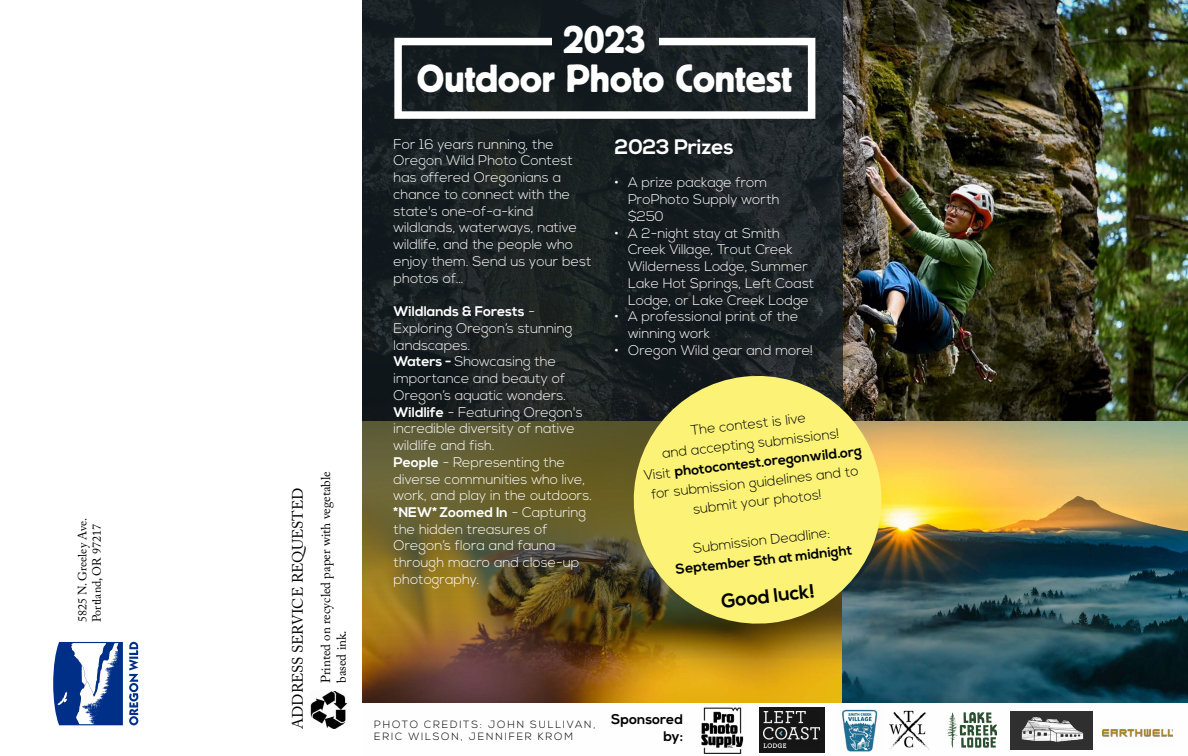
<style>
.page{position:relative;width:1188px;height:756px;background:#fff}
.page>*{position:absolute;margin:0;border:0;box-sizing:border-box;transform-origin:0 0}
.t1{font:39px/39px "Block Berthold";color:#fff;text-align:center}
.t2{font:700 21px "Nexa";color:#fff}
.t3{font:700 19.5px "Nexa";color:#000101}
.t4{font:15px "Adobe Caslon Pro";color:#000}
.t5{font:300 13.95px/16.8px "Nexa";color:#fff}
.t6{font:300 13.95px/19.5px "Nexa";color:#000101;text-align:center}
.t7{font:700 13.95px/16.8px "Nexa";color:#000101;text-align:right}
.t8{font:13.05px/15.6px "Adobe Caslon Pro";color:#000}
.t9{font:12px/14.4px "Adobe Caslon Pro";color:#000}
.t10{font:300 10.5px/12px "Nexa";letter-spacing:.175em;color:#000}
.s1{font-weight:700}
</style>
<div class="page">
<img style="left:362px;top:0;width:826px;height:703px">
<svg style="left:362px;top:0;width:481px;height:659px;background:#343324"></svg>
<img style="left:310px;top:692px;width:37px;height:37px">
<svg style="left:129px;top:642px;width:9px;height:83px"></svg>
<svg style="left:53px;top:642px;width:70px;height:83px"></svg>
<img style="left:890px;top:710px;width:40px;height:40px">
<svg style="left:627px;top:369px;width:261px;height:262px;background:#c6bf60"></svg>
<img style="left:701px;top:708px;width:43px;height:45px">
<img style="left:842px;top:709px;width:36px;height:43px">
<img style="left:1102px;top:729px;width:71px;height:8px">
<svg style="left:759px;top:707px;width:65px;height:46px"></svg>
<img style="left:764px;top:712px;width:55px;height:35px">
<svg style="left:947px;top:712px;width:50px;height:36px"></svg>
<div style="left:1011px;top:711px;width:82px;height:39px;background:#303030"></div>
<img style="left:1021px;top:717px;width:63px;height:25px">
<svg style="left:391px;top:34px;width:428px;height:89px;background:#3f4548"></svg>
<p class="t9" style="left:75px;top:622px;width:106px;rotate:-90deg">5825 N. Greeley Ave.<br>Portland, OR 97217</p>
<p class="t4" style="left:289px;top:729px;width:243px;rotate:-90deg">ADDRESS SERVICE REQUESTED</p>
<p class="t8" style="left:318px;top:683px;width:213px;rotate:-90deg">Printed on recycled paper with vegetable based ink.</p>
<h1 class="t1" style="left:417px;top:18px;width:377px">2023<br>Outdoor Photo Contest</h1>
<p class="t5" style="left:394px;top:136px;width:199px">For 16 years running, the<br>Oregon Wild Photo Contest has offered Oregonians a chance to connect with the state's one-of-a-kind wildlands, waterways, native wildlife, and the people who enjoy them. Send us your best photos of…</p>
<p class="t5" style="left:394px;top:304px;width:200px"><span class="s1">Wildlands &amp; Forests</span> -<br>Exploring Oregon’s stunning landscapes.<br><span class="s1">Waters -</span> Showcasing the importance and beauty of<br>Oregon’s aquatic wonders.<br><span class="s1">Wildlife</span> - Featuring Oregon's incredible diversity of native wildlife and fish.<br><span class="s1">People</span> - Representing the diverse communities who live, work, and play in the outdoors. <span class="s1">*NEW* Zoomed In</span> - Capturing the hidden treasures of<br>Oregon’s flora and fauna through macro and close-up photography.</p>
<h2 class="t2" style="left:615px;top:135px;width:121px">2023 Prizes</h2>
<p class="t5" style="left:628px;top:175px;width:153px;text-indent:-14px">• A prize package from<br>ProPhoto Supply worth $250</p>
<p class="t5" style="left:628px;top:225px;width:188px;text-indent:-14px">• A 2-night stay at Smith<br>Creek Village, Trout Creek<br>Wilderness Lodge, Summer<br>Lake Hot Springs, Left Coast<br>Lodge, or Lake Creek Lodge</p>
<p class="t5" style="left:628px;top:309px;width:172px;text-indent:-14px">• A professional print of the winning work</p>
<p class="t5" style="left:615px;top:342px;width:200px">• Oregon Wild gear and more!</p>
<p class="t6" style="left:638px;top:428px;width:221px;rotate:-7deg">The contest is live<br>and accepting submissions!<br>Visit <span class="s1">photocontest.oregonwild.org </span>for submission guidelines and to submit your photos!</p>
<p class="t6" style="left:692px;top:540px;width:139px;rotate:-7deg">Submission Deadline:</p>
<p class="t7" style="left:675px;top:563px;width:179px;rotate:-7deg">September 5th at midnight</p>
<h3 class="t3" style="left:720px;top:590px;width:95px;rotate:-6deg">Good luck!</h3>
<p class="t10" style="left:374px;top:719px;width:223px">PHOTO CREDITS: JOHN SULLIVAN,<br>ERIC WILSON, JENNIFER KROM</p>
<p class="t7" style="left:611px;top:712px;width:73px">Sponsored by:</p>
</div>
